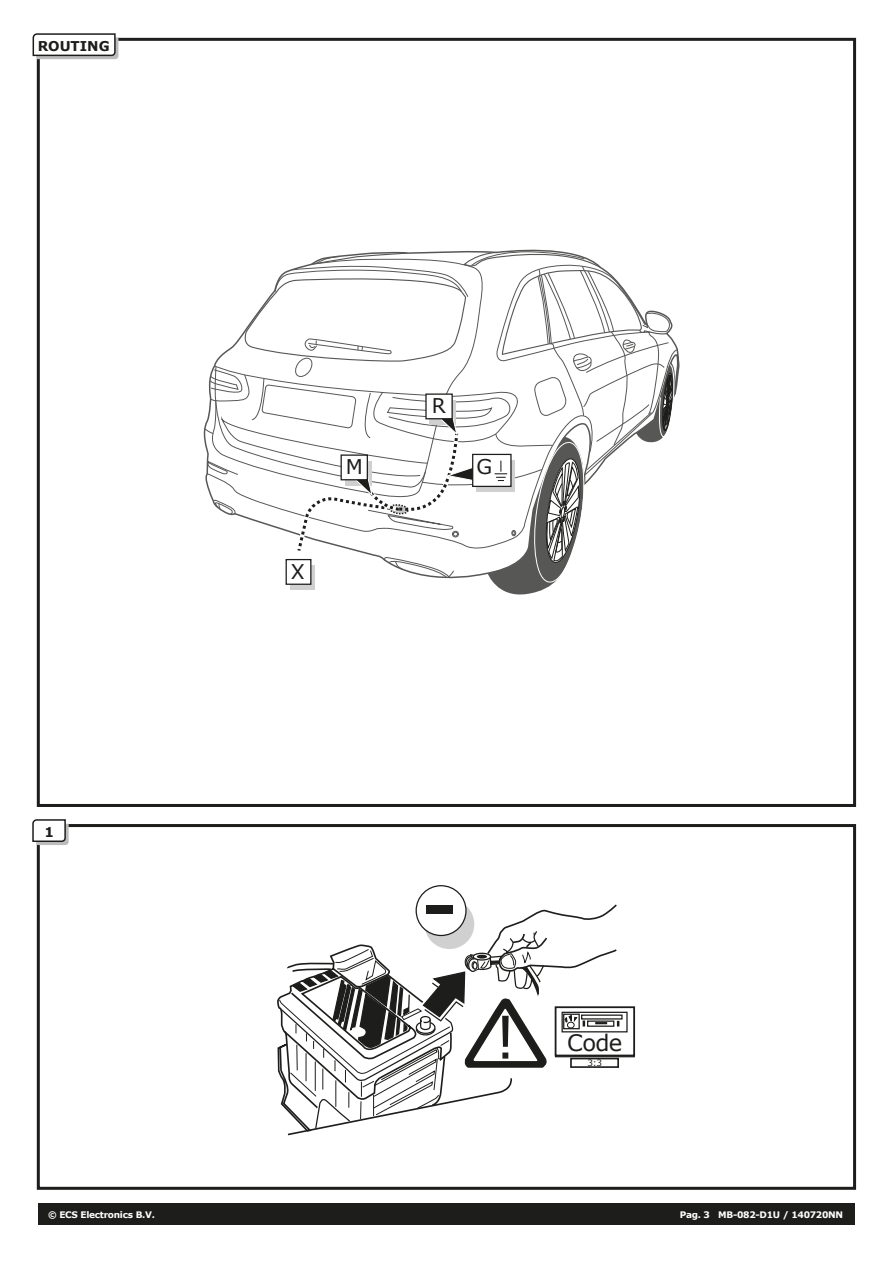
<style>
.page{position:relative;width:893px;height:1263px;background:#fff}
.page>*{position:absolute;margin:0;border:0;box-sizing:border-box;transform-origin:0 0}
.t1{font:58.8px "Verdana";color:#1d1d1b}
.t2{font:22.65px "Verdana";color:#1d1d1b}
.t3{font:20.25px "Verdana";color:#1d1d1b}
.t4{font:700 13.5px "Verdana";color:#1d1d1b}
.t5{font:700 9px "Verdana";letter-spacing:-.03em;color:#fff}
.t6{font:8.85px "Verdana";color:#1d1d1b}
</style>
<div class="page">
<div style="left:37px;top:824px;width:819px;height:366px;border:3px solid #1d1d1b"></div>
<svg style="left:32px;top:33px;width:86px;height:26px"></svg>
<div style="left:38px;top:1203px;width:817px;height:21px;background:#1d1d1b"></div>
<div style="left:555px;top:1006px;width:80px;height:50px;border:2px solid #1d1d1b"></div>
<div style="left:561px;top:1012px;width:67px;height:20px;border:1px solid #1d1d1b"></div>
<div style="left:581px;top:1014px;width:42px;height:5px;border:1px solid #1d1d1b"></div>
<svg style="left:277px;top:903px;width:342px;height:233px"></svg>
<div style="left:425px;top:899px;width:49px;height:50px;background:#d0d0d0;border-radius:50%"></div>
<div style="left:416px;top:886px;width:50px;height:49px;background:#fff;border-radius:50%"></div>
<div style="left:416px;top:885px;width:51px;height:51px;border:1px solid #1d1d1b;border-radius:50%"></div>
<div style="left:426px;top:905px;width:27px;height:8px;background:#1d1d1b"></div>
<svg style="left:32px;top:819px;width:37px;height:26px"></svg>
<svg style="left:204px;top:249px;width:474px;height:346px"></svg>
<h3 class="t4" style="left:38px;top:36px;width:73px">ROUTING</h3>
<h3 class="t4" style="left:45px;top:822px;width:11px">1</h3>
<h3 class="t3" style="left:291px;top:557px;width:15px">X</h3>
<h3 class="t3" style="left:346px;top:453px;width:19px">M</h3>
<h3 class="t3" style="left:432px;top:392px;width:16px">R</h3>
<h3 class="t3" style="left:476px;top:452px;width:17px">G</h3>
<h1 class="t1" style="left:494px;top:997px;width:25px">!</h1>
<h2 class="t2" style="left:567px;top:1027px;width:57px">Code</h2>
<p class="t6" style="left:587px;top:1056px;width:16px">3:3</p>
<p class="t5" style="left:48px;top:1208px;width:108px">© ECS Electronics B.V.</p>
<p class="t5" style="left:680px;top:1208px;width:165px">Pag. 3 MB-082-D1U / 140720NN</p>
</div>
